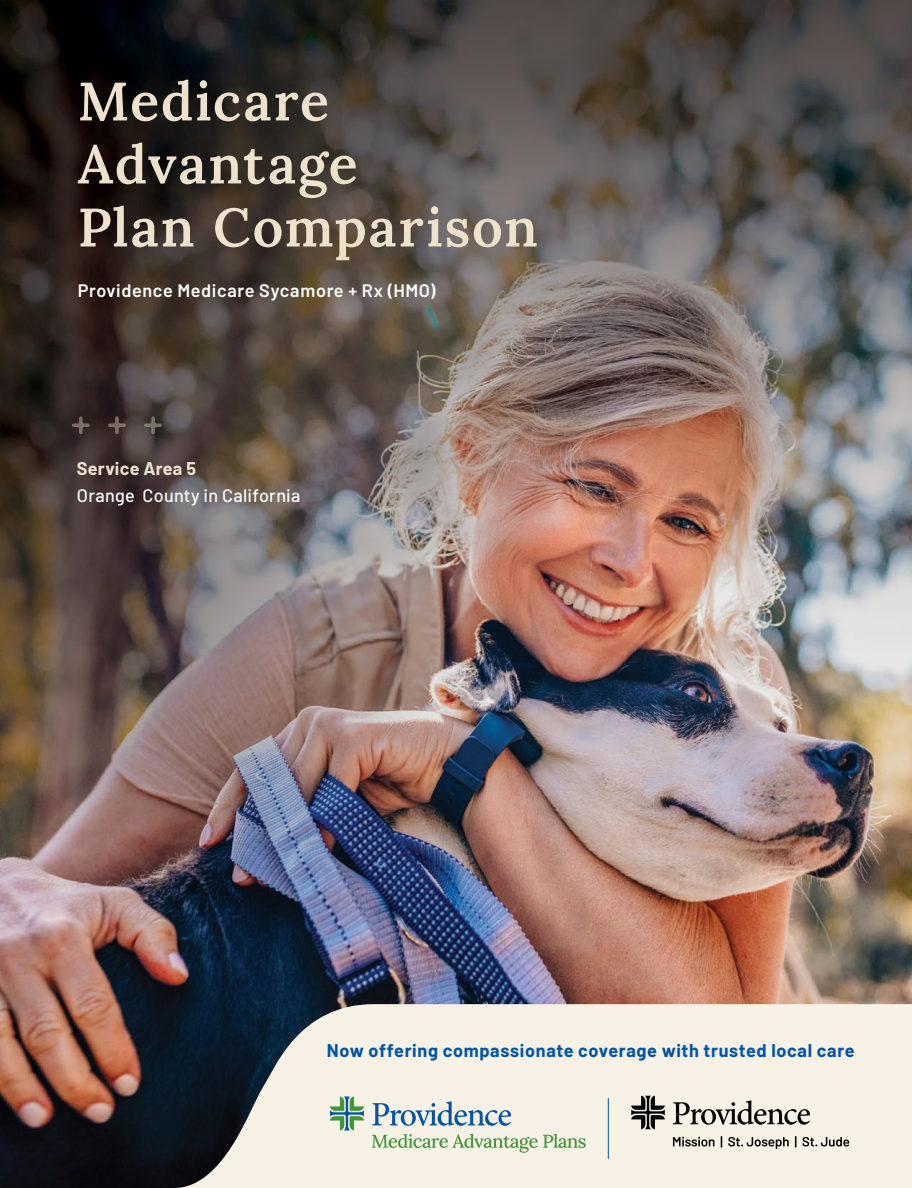
<style>
.page{position:relative;width:912px;height:1188px;background:#fff}
.page>*{position:absolute;margin:0;border:0;box-sizing:border-box;transform-origin:0 0}
.t1{font:600 54px/63px "Lora";letter-spacing:.03em;color:#efe2cd}
.t2{font:700 18px "Barlow";letter-spacing:.035em;color:#0054a6}
.t3{font:600 18px "Barlow";letter-spacing:.035em;color:#fff}
.t4{font:500 18px "Barlow";letter-spacing:.015em;color:#fff}
.t5{font:700 18px "Barlow";letter-spacing:.015em;color:#efe2cd}
</style>
<div class="page">
<img style="left:0;top:0;width:911px;height:1188px">
<div style="left:44px;top:44px;width:526px;height:252px;background:#000;opacity:.3"></div>
<svg style="left:72px;top:416px;width:18px;height:18px"></svg>
<svg style="left:108px;top:416px;width:18px;height:18px"></svg>
<svg style="left:144px;top:416px;width:18px;height:18px"></svg>
<svg style="left:174px;top:1004px;width:737px;height:184px;background:#d6d3cc"></svg>
<svg style="left:372px;top:1134px;width:165px;height:19px;background:#cddbbd"></svg>
<svg style="left:543px;top:1134px;width:42px;height:14px"></svg>
<svg style="left:372px;top:1101px;width:139px;height:25px;background:#b3c6d4"></svg>
<svg style="left:330px;top:1096px;width:34px;height:35px"></svg>
<hr style="left:607px;top:1098px;width:1px;height:61px;background:#0054a6">
<svg style="left:672px;top:1100px;width:137px;height:25px;background:#b4b0a8"></svg>
<svg style="left:631px;top:1096px;width:33px;height:33px"></svg>
<svg style="left:672px;top:1136px;width:177px;height:13px;background:#bab6ad"></svg>
<h1 class="t1" style="left:78px;top:66px;width:461px">Medicare<br>Advantage<br>Plan Comparison</h1>
<p class="t3" style="left:78px;top:277px;width:359px">Providence Medicare Sycamore + Rx (HMO)</p>
<p class="t5" style="left:77px;top:455px;width:121px">Service Area 5</p>
<p class="t4" style="left:77px;top:482px;width:225px">Orange County in California</p>
<p class="t2" style="left:327px;top:1037px;width:529px">Now offering compassionate coverage with trusted local care</p>
</div>
